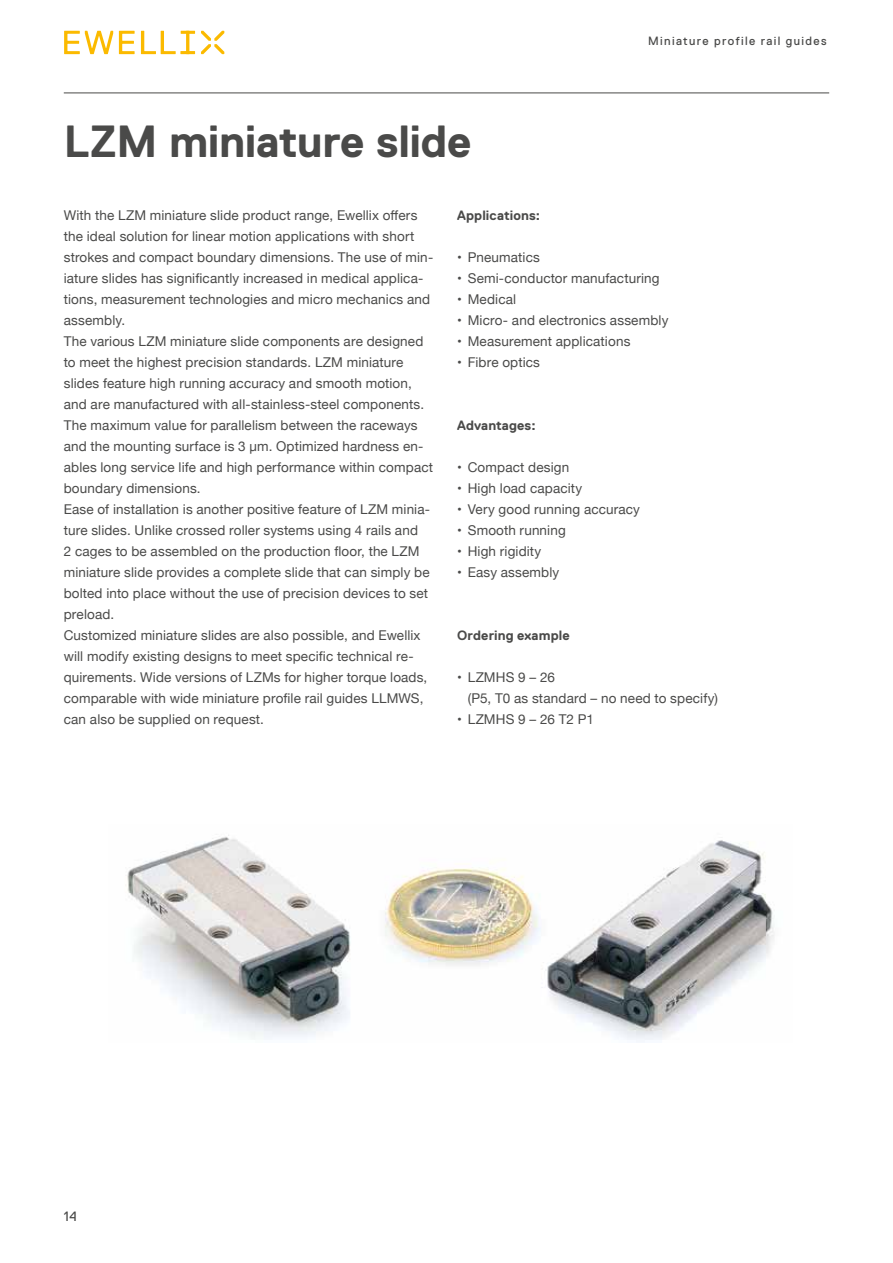
<style>
.page{position:relative;width:893px;height:1263px;background:#fff}
.page>*{position:absolute;margin:0;border:0;box-sizing:border-box;transform-origin:0 0}
.t1{font:700 45px "Replica Std";letter-spacing:-.01em;color:#4a4a49}
.t2{font:13.5px/21px "Helvetica Neue";letter-spacing:.01em;color:#4a4a49}
.t3{font:700 13.5px "Replica Std";letter-spacing:.01em;color:#4a4a49}
.t4{font:13.5px "Replica Std";color:#4a4a49}
.t5{font:12px "Replica Std";letter-spacing:.11em;color:#4a4a49}
</style>
<div class="page">
<svg style="left:64px;top:31px;width:131px;height:23px"></svg>
<svg style="left:201px;top:31px;width:23px;height:23px"></svg>
<hr style="left:64px;top:93px;width:765px;height:1px;background:#4a4a49">
<img style="left:127px;top:835px;width:647px;height:207px">
<h1 class="t1" style="left:64px;top:116px;width:409px">LZM miniature slide</h1>
<p class="t5" style="left:648px;top:34px;width:180px">Miniature profile rail guides</p>
<p class="t2" style="left:64px;top:205px;width:371px">With the LZM miniature slide product range, Ewellix offers the ideal solution for linear motion applications with short strokes and compact boundary dimensions. The use of min&shy;iature slides has significantly increased in medical applica&shy;tions, measurement technologies and micro mechanics and assembly.<br>The various LZM miniature slide components are designed to meet the highest precision standards. LZM miniature slides feature high running accuracy and smooth motion, and are manufactured with all-stainless-steel components.<br>The maximum value for parallelism between the raceways and the mounting surface is 3 µm. Optimized hardness en&shy;ables long service life and high performance within compact boundary dimensions.<br>Ease of installation is another positive feature of LZM minia&shy;ture slides. Unlike crossed roller systems using 4 rails and<br>2 cages to be assembled on the production floor, the LZM miniature slide provides a complete slide that can simply be bolted into place without the use of precision devices to set preload.<br>Customized miniature slides are also possible, and Ewellix will modify existing designs to meet specific technical re&shy;quirements. Wide versions of LZMs for higher torque loads, comparable with wide miniature profile rail guides LLMWS, can also be supplied on request.</p>
<p class="t3" style="left:457px;top:208px;width:84px">Applications:</p>
<p class="t2" style="left:457px;top:247px;width:84px">• Pneumatics</p>
<p class="t2" style="left:457px;top:268px;width:204px">• Semi-conductor manufacturing</p>
<p class="t2" style="left:457px;top:289px;width:61px">• Medical</p>
<p class="t2" style="left:457px;top:310px;width:213px">• Micro- and electronics assembly</p>
<p class="t2" style="left:457px;top:331px;width:175px">• Measurement applications</p>
<p class="t2" style="left:457px;top:352px;width:84px">• Fibre optics</p>
<p class="t3" style="left:457px;top:418px;width:80px">Advantages:</p>
<p class="t2" style="left:457px;top:457px;width:114px">• Compact design</p>
<p class="t2" style="left:457px;top:478px;width:127px">• High load capacity</p>
<p class="t2" style="left:457px;top:499px;width:184px">• Very good running accuracy</p>
<p class="t2" style="left:457px;top:520px;width:110px">• Smooth running</p>
<p class="t2" style="left:457px;top:541px;width:86px">• High rigidity</p>
<p class="t2" style="left:457px;top:562px;width:104px">• Easy assembly</p>
<p class="t3" style="left:457px;top:628px;width:114px">Ordering example</p>
<p class="t2" style="left:468px;top:667px;width:252px;text-indent:-11px">• LZMHS 9 – 26<br>(P5, T0 as standard – no need to specify)</p>
<p class="t2" style="left:457px;top:709px;width:138px">• LZMHS 9 – 26 T2 P1</p>
<p class="t4" style="left:64px;top:1209px;width:15px">14</p>
</div>
